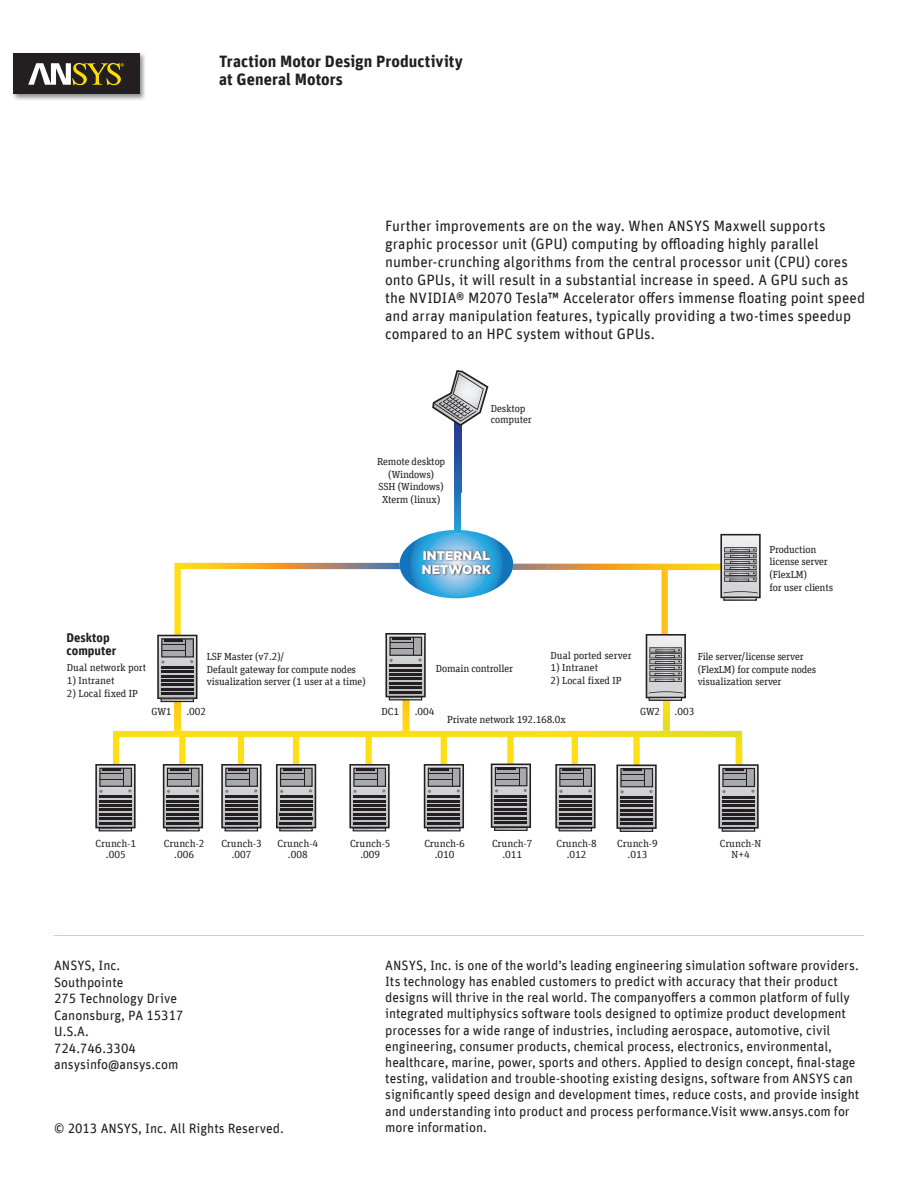
<style>
.page{position:relative;width:918px;height:1188px;background:#fff}
.page>*{position:absolute;margin:0;border:0;box-sizing:border-box;transform-origin:0 0}
.t1{font:700 16.5px/18px "Unit Offc Pro";color:#231f20}
.t2{font:15px/18px "Unit Offc Pro";color:#231f20}
.t3{font:13.5px/16.2px "Unit Offc Pro";color:#231f20}
.t4{font:900 12.6px/14.2px "Gotham";color:#fff}
.t5{font:700 12.6px/12.6px "Unit Offc Pro";color:#231f20}
.t6{font:10.2px/11.1px "Unit Slab Offc Pro";letter-spacing:-.015em;color:#231f20;text-align:center}
</style>
<div class="page">
<img style="left:13px;top:53px;width:132px;height:47px">
<div style="left:13px;top:54px;width:126px;height:40px;background:#231f20"></div>
<svg style="left:28px;top:63px;width:96px;height:22px"></svg>
<hr style="left:54px;top:935px;width:810px;height:1px;background:#ffdc06">
<svg style="left:454px;top:426px;width:7px;height:67px"></svg>
<svg style="left:113px;top:731px;width:629px;height:90px"></svg>
<svg style="left:157px;top:563px;width:209px;height:168px"></svg>
<svg style="left:385px;top:636px;width:41px;height:98px"></svg>
<hr style="left:392px;top:637px;width:19px;height:3px;background:#231f20">
<svg style="left:163px;top:764px;width:40px;height:67px;background:#787779"></svg>
<hr style="left:170px;top:768px;width:19px;height:3px;background:#231f20">
<svg style="left:95px;top:764px;width:41px;height:67px;background:#7a797b"></svg>
<hr style="left:102px;top:768px;width:19px;height:3px;background:#231f20">
<svg style="left:221px;top:764px;width:41px;height:67px;background:#7a797b"></svg>
<hr style="left:228px;top:768px;width:19px;height:3px;background:#231f20">
<svg style="left:276px;top:764px;width:40px;height:67px;background:#787779"></svg>
<hr style="left:283px;top:768px;width:19px;height:3px;background:#231f20">
<svg style="left:349px;top:764px;width:41px;height:67px;background:#7a797b"></svg>
<hr style="left:356px;top:768px;width:19px;height:3px;background:#231f20">
<svg style="left:424px;top:764px;width:40px;height:67px;background:#787779"></svg>
<hr style="left:430px;top:768px;width:19px;height:3px;background:#231f20">
<svg style="left:491px;top:764px;width:40px;height:67px;background:#777678"></svg>
<svg style="left:555px;top:764px;width:41px;height:67px;background:#7a797b"></svg>
<hr style="left:562px;top:768px;width:19px;height:3px;background:#231f20">
<svg style="left:616px;top:765px;width:41px;height:67px;background:#79787a"></svg>
<svg style="left:718px;top:764px;width:41px;height:68px;background:#7b7a7c"></svg>
<hr style="left:725px;top:768px;width:19px;height:3px;background:#231f20">
<svg style="left:549px;top:534px;width:212px;height:197px"></svg>
<svg style="left:432px;top:370px;width:56px;height:56px"></svg>
<img style="left:366px;top:493px;width:183px;height:106px">
<img style="left:513px;top:564px;width:36px;height:6px">
<img style="left:366px;top:563px;width:34px;height:6px">
<img style="left:400px;top:530px;width:113px;height:68px">
<img style="left:454px;top:493px;width:7px;height:41px">
<img style="left:385px;top:633px;width:41px;height:3px">
<p class="t1" style="left:219px;top:51px;width:245px">Traction Motor Design Productivity at General Motors</p>
<p class="t2" style="left:385px;top:216px;width:482px">Further improvements are on the way. When ANSYS Maxwell supports graphic processor unit (GPU) computing by offloading highly parallel number-crunching algorithms from the central processor unit (CPU) cores onto GPUs, it will result in a substantial increase in speed. A GPU such as the NVIDIA® M2070 Tesla™ Accelerator offers immense floating point speed and array manipulation features, typically providing a two-times speedup compared to an HPC system without GPUs.</p>
<p class="t5" style="left:66px;top:631px;width:51px">Desktop computer</p>
<p class="t6" style="left:67px;top:662px;width:81px">Dual network port</p>
<p class="t6" style="left:67px;top:675px;width:49px">1) Intranet</p>
<p class="t6" style="left:67px;top:687px;width:73px">2) Local fixed IP</p>
<p class="t6" style="left:377px;top:455px;width:70px;line-height:12.6px">Remote desktop (Windows)<br>SSH (Windows)<br>Xterm (linux)</p>
<p class="t6" style="left:491px;top:402px;width:42px;text-align:left">Desktop computer</p>
<p class="t4" style="left:422px;top:548px;width:71px">INTERNAL<br>NETWORK</p>
<p class="t6" style="left:207px;top:650px;width:160px;line-height:12.6px;text-align:left">LSF Master (v7.2)/<br>Default gateway for compute nodes visualization server (1 user at a time)</p>
<p class="t6" style="left:436px;top:662px;width:79px">Domain controller</p>
<p class="t6" style="left:550px;top:650px;width:83px">Dual ported server</p>
<p class="t6" style="left:550px;top:662px;width:49px">1) Intranet</p>
<p class="t6" style="left:550px;top:674px;width:73px">2) Local fixed IP</p>
<p class="t6" style="left:769px;top:542px;width:65px;line-height:12.6px;text-align:left">Production license server (FlexLM)<br>for user clients</p>
<p class="t6" style="left:698px;top:650px;width:120px;line-height:12.6px;text-align:left">File server/license server (FlexLM) for compute nodes visualization server</p>
<p class="t6" style="left:152px;top:706px;width:22px">GW1</p>
<p class="t6" style="left:186px;top:706px;width:21px">.002</p>
<p class="t6" style="left:382px;top:706px;width:19px">DC1</p>
<p class="t6" style="left:415px;top:706px;width:21px">.004</p>
<p class="t6" style="left:640px;top:706px;width:22px">GW2</p>
<p class="t6" style="left:675px;top:706px;width:21px">.003</p>
<p class="t6" style="left:447px;top:713px;width:120px">Private network 192.168.0x</p>
<p class="t6" style="left:96px;top:837px;width:42px">Crunch-1 .005</p>
<p class="t6" style="left:164px;top:837px;width:42px">Crunch-2 .006</p>
<p class="t6" style="left:221px;top:837px;width:42px">Crunch-3 .007</p>
<p class="t6" style="left:278px;top:837px;width:42px">Crunch-4 .008</p>
<p class="t6" style="left:350px;top:837px;width:42px">Crunch-5 .009</p>
<p class="t6" style="left:424px;top:837px;width:42px">Crunch-6 .010</p>
<p class="t6" style="left:492px;top:837px;width:42px">Crunch-7 .011</p>
<p class="t6" style="left:556px;top:837px;width:42px">Crunch-8 .012</p>
<p class="t6" style="left:617px;top:837px;width:42px">Crunch-9 .013</p>
<p class="t6" style="left:720px;top:837px;width:43px">Crunch-N<br>N+4</p>
<p class="t3" style="left:54px;top:957px;width:131px">ANSYS, Inc.<br>Southpointe<br>275 Technology Drive<br>Canonsburg, PA 15317<br>U.S.A.<br>724.746.3304 ansysinfo@ansys.com</p>
<p class="t3" style="left:54px;top:1119px;width:231px">© 2013 ANSYS, Inc. All Rights Reserved.</p>
<p class="t3" style="left:385px;top:956px;width:475px">ANSYS, Inc. is one of the world’s leading engineering simulation software providers.<br>Its technology has enabled customers to predict with accuracy that their product designs will thrive in the real world. The companyoffers a common platform of fully integrated multiphysics software tools designed to optimize product development processes for a wide range of industries, including aerospace, automotive, civil engineering, consumer products, chemical process, electronics, environmental, healthcare, marine, power, sports and others. Applied to design concept, final-stage testing, validation and trouble-shooting existing designs, software from ANSYS can significantly speed design and development times, reduce costs, and provide insight and understanding into product and process performance.Visit www.ansys.com for more information.</p>
</div>
